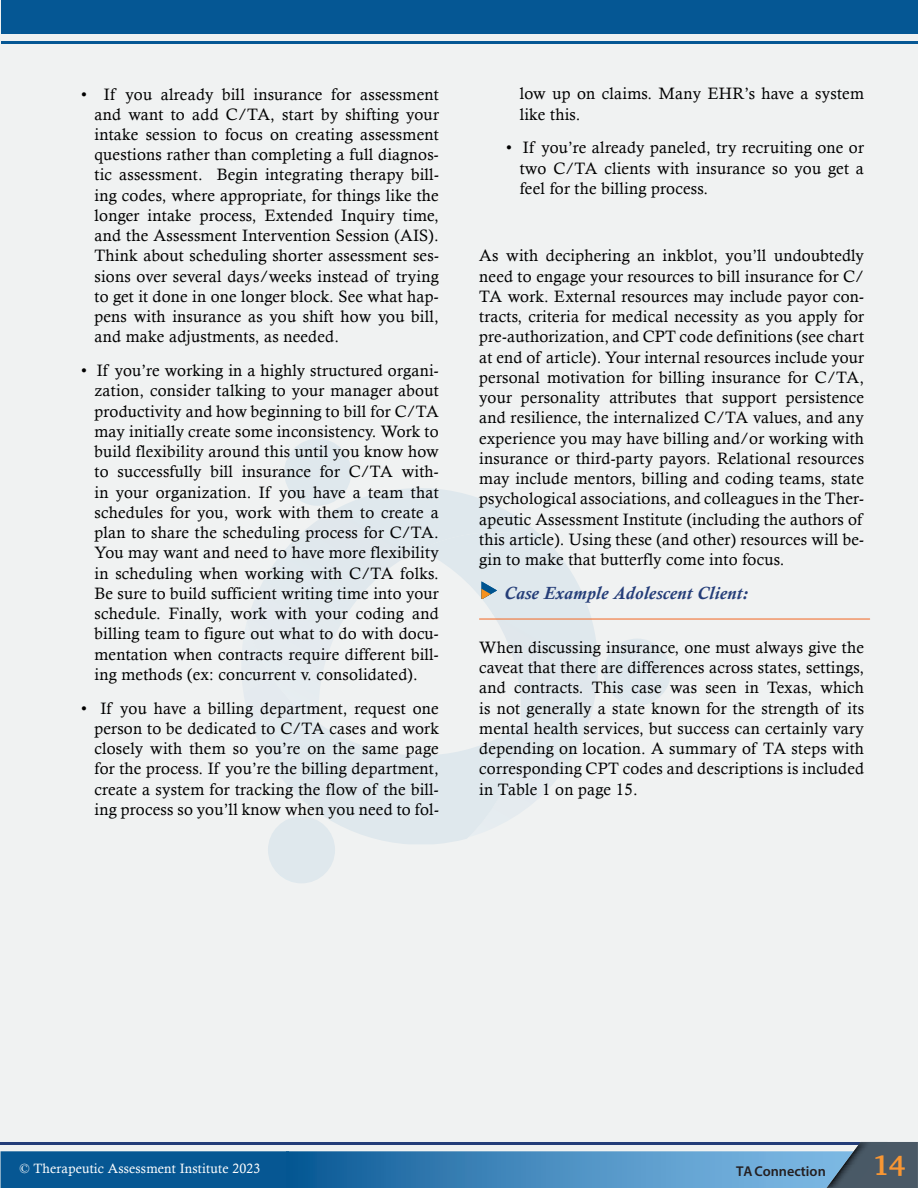
<style>
.page{position:relative;width:918px;height:1188px;background:#fff}
.page>*{position:absolute;margin:0;border:0;box-sizing:border-box;transform-origin:0 0}
.t1{font:700 28.5px "Charter";color:#f89633}
.t2{font:italic 700 18px "Calisto";letter-spacing:.015em;color:#243d78}
.t3{font:16.5px/20.2px "Calisto";letter-spacing:.015em;color:#000;text-align:justify}
.t4{font:600 14.25px "Myriad Pro";color:#241f21}
.t5{font:13.5px "Calisto";letter-spacing:.015em;color:#fff}
</style>
<div class="page">
<div style="left:0;top:1px;width:918px;height:1187px;background:#f0f2f2"></div>
<svg style="left:420px;top:532px;width:178px;height:305px"></svg>
<svg style="left:242px;top:620px;width:204px;height:224px"></svg>
<svg style="left:398px;top:488px;width:21px;height:2px"></svg>
<div style="left:284px;top:439px;width:67px;height:67px;background:#dfe8ed;border-radius:34px"></div>
<div style="left:604px;top:639px;width:67px;height:67px;background:#dfe8ed;border-radius:34px"></div>
<div style="left:268px;top:816px;width:67px;height:67px;background:#dfe8ed;border-radius:34px"></div>
<div style="left:1px;top:0;width:916px;height:34px;background:#055794"></div>
<hr style="left:1px;top:41px;width:916px;height:3px;background:#055794">
<svg style="left:1px;top:1142px;width:917px;height:46px;background:#4a84b2"></svg>
<img style="left:826px;top:1142px;width:62px;height:46px">
<svg style="left:482px;top:581px;width:15px;height:18px"></svg>
<hr style="left:479px;top:619px;width:391px;height:1px;background:#f26621">
<p class="t3" style="left:94px;top:84px;width:346px;text-indent:-13px">• If you already bill insurance for assessment and want to add C/TA, start by shifting your intake session to focus on creating assessment questions rather than completing a full diagnos&shy;tic assessment. Begin integrating therapy bill&shy;ing codes, where appropriate, for things like the longer intake process, Extended Inquiry time, and the Assessment Intervention Session (AIS).<br>Think about scheduling shorter assessment ses&shy;sions over several days/weeks instead of trying to get it done in one longer block. See what hap&shy;pens with insurance as you shift how you bill, and make adjustments, as needed.</p>
<p class="t3" style="left:94px;top:360px;width:346px;text-indent:-13px">• If you’re working in a highly structured organi&shy;zation, consider talking to your manager about productivity and how beginning to bill for C/TA may initially create some inconsistency. Work to build flexibility around this until you know how to successfully bill insurance for C/TA with&shy;in your organization. If you have a team that schedules for you, work with them to create a plan to share the scheduling process for C/TA.<br>You may want and need to have more flexibility in scheduling when working with C/TA folks.<br>Be sure to build sufficient writing time into your schedule. Finally, work with your coding and billing team to figure out what to do with docu&shy;mentation when contracts require different bill&shy;ing methods (ex: concurrent v. consolidated).</p>
<p class="t3" style="left:94px;top:698px;width:346px;text-indent:-13px">• If you have a billing department, request one person to be dedicated to C/TA cases and work closely with them so you’re on the same page for the process. If you’re the billing department, create a system for tracking the flow of the bill&shy;ing process so you’ll know when you need to fol-</p>
<p class="t3" style="left:520px;top:83px;width:346px">low up on claims. Many EHR’s have a system like this.</p>
<p class="t3" style="left:520px;top:137px;width:346px;text-indent:-13px">• If you’re already paneled, try recruiting one or two C/TA clients with insurance so you get a feel for the billing process.</p>
<p class="t3" style="left:479px;top:245px;width:386px">As with deciphering an inkblot, you’ll undoubtedly need to engage your resources to bill insurance for C/ TA work. External resources may include payor con&shy;tracts, criteria for medical necessity as you apply for pre-authorization, and CPT code definitions (see chart at end of article). Your internal resources include your personal motivation for billing insurance for C/TA, your personality attributes that support persistence and resilience, the internalized C/TA values, and any experience you may have billing and/or working with insurance or third-party payors. Relational resources may include mentors, billing and coding teams, state psychological associations, and colleagues in the Ther&shy;apeutic Assessment Institute (including the authors of this article). Using these (and other) resources will be&shy;gin to make that butterfly come into focus.</p>
<p class="t2" style="left:504px;top:583px;width:245px">Case Example Adolescent Client:</p>
<p class="t3" style="left:479px;top:637px;width:386px">When discussing insurance, one must always give the caveat that there are differences across states, settings, and contracts. This case was seen in Texas, which is not generally a state known for the strength of its mental health services, but success can certainly vary depending on location. A summary of TA steps with corresponding CPT codes and descriptions is included in Table 1 on page 15.</p>
<p class="t5" style="left:19px;top:1160px;width:243px">© Therapeutic Assessment Institute 2023</p>
<p class="t4" style="left:736px;top:1162px;width:91px">TA Connection</p>
<h1 class="t1" style="left:872px;top:1141px;width:35px">14</h1>
</div>
